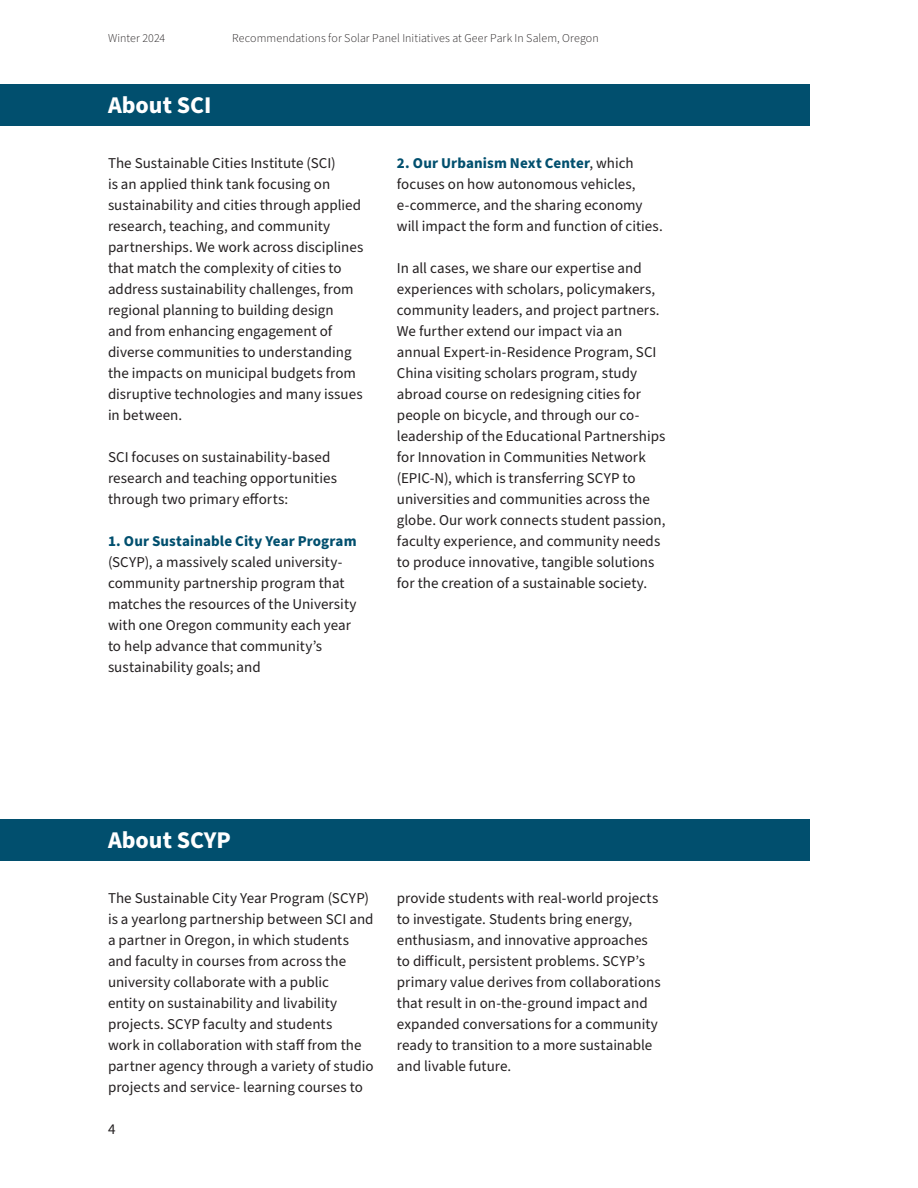
<style>
.page{position:relative;width:918px;height:1188px;background:#fff}
.page>*{position:absolute;margin:0;border:0;box-sizing:border-box;transform-origin:0 0}
.HEADING_1_BAND{font:700 24px "Source Sans Pro";color:#fff}
.BODY{font:15px/21px "Source Sans Pro";color:#231f20}
.t1{font:300 12px "Source Sans Pro";letter-spacing:.01em;color:#231f20}
.s1{font-weight:700;color:#014f6e}
</style>
<div class="page">
<div style="left:0;top:84px;width:810px;height:42px;background:#014f6e"></div>
<div style="left:0;top:819px;width:810px;height:42px;background:#014f6e"></div>
<p class="t1" style="left:108px;top:30px;width:59px">Winter 2024</p>
<p class="t1" style="left:232px;top:30px;width:368px">Recommendations for Solar Panel Initiatives at Geer Park In Salem, Oregon</p>
<p class="HEADING_1_BAND" style="left:108px;top:89px;width:105px">About SCI</p>
<p class="BODY" style="left:108px;top:153px;width:257px">The Sustainable Cities Institute (SCI)<br>is an applied think tank focusing on sustainability and cities through applied research, teaching, and community partnerships. We work across disciplines that match the complexity of cities to address sustainability challenges, from regional planning to building design<br>and from enhancing engagement of diverse communities to understanding the impacts on municipal budgets from disruptive technologies and many issues in between.</p>
<p class="BODY" style="left:108px;top:447px;width:231px">SCI focuses on sustainability-based research and teaching opportunities through two primary efforts:</p>
<p class="BODY" style="left:108px;top:531px;width:250px"><span class="s1">1. Our Sustainable City Year Program </span>(SCYP), a massively scaled university&shy;community partnership program that matches the resources of the University with one Oregon community each year to help advance that community’s sustainability goals; and</p>
<p class="BODY" style="left:397px;top:153px;width:267px"><span class="s1">2. Our Urbanism Next Center</span>, which focuses on how autonomous vehicles, e-commerce, and the sharing economy will impact the form and function of cities.</p>
<p class="BODY" style="left:397px;top:258px;width:270px">In all cases, we share our expertise and experiences with scholars, policymakers, community leaders, and project partners.<br>We further extend our impact via an annual Expert-in-Residence Program, SCI China visiting scholars program, study abroad course on redesigning cities for people on bicycle, and through our co&shy;leadership of the Educational Partnerships for Innovation in Communities Network (EPIC-N), which is transferring SCYP to universities and communities across the globe. Our work connects student passion, faculty experience, and community needs to produce innovative, tangible solutions for the creation of a sustainable society.</p>
<p class="HEADING_1_BAND" style="left:108px;top:824px;width:124px">About SCYP</p>
<p class="BODY" style="left:108px;top:888px;width:267px">The Sustainable City Year Program (SCYP) is a yearlong partnership between SCI and a partner in Oregon, in which students and faculty in courses from across the university collaborate with a public<br>entity on sustainability and livability projects. SCYP faculty and students<br>work in collaboration with staff from the partner agency through a variety of studio projects and service- learning courses to</p>
<p class="BODY" style="left:397px;top:888px;width:265px">provide students with real-world projects to investigate. Students bring energy, enthusiasm, and innovative approaches to difficult, persistent problems. SCYP’s primary value derives from collaborations that result in on-the-ground impact and expanded conversations for a community ready to transition to a more sustainable and livable future.</p>
<p class="BODY" style="left:108px;top:1119px;width:9px">4</p>
</div>
